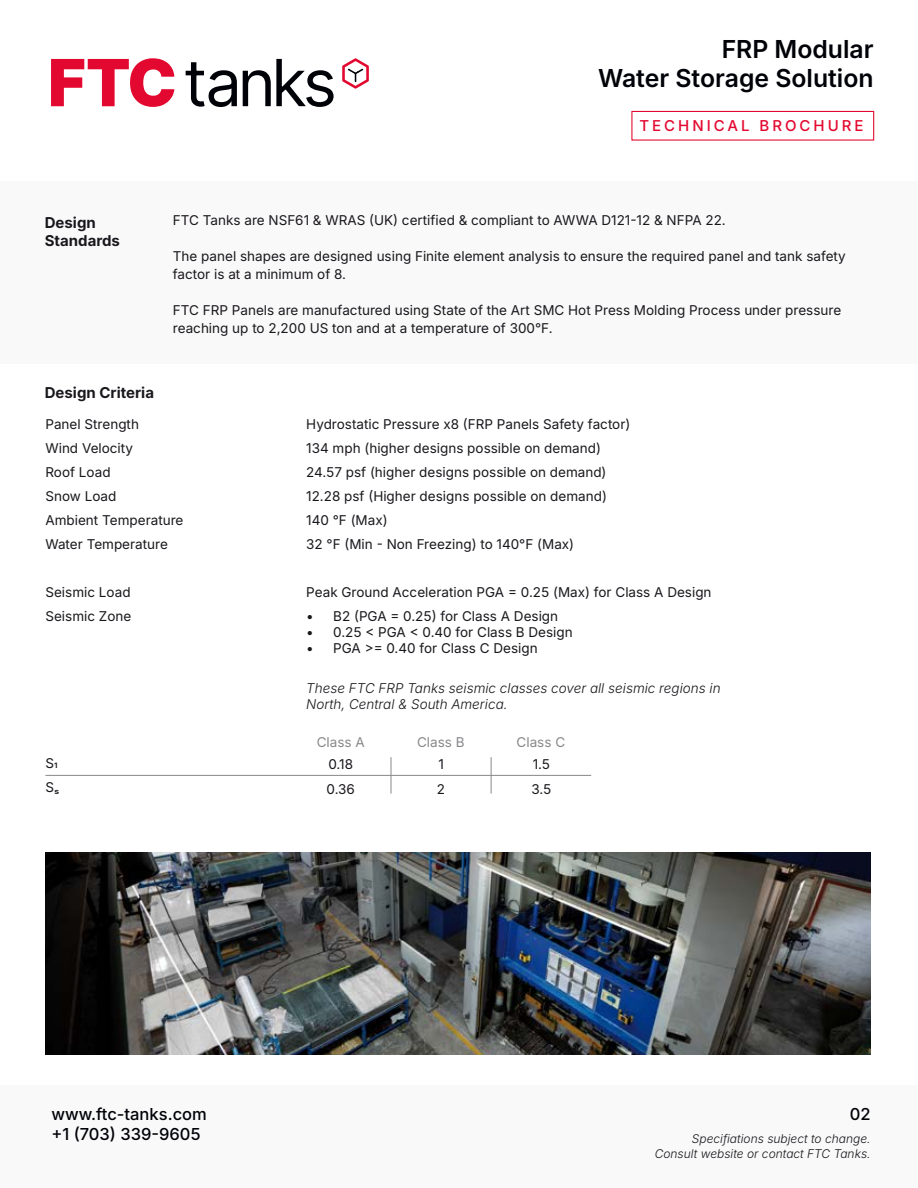
<style>
.page{position:relative;width:918px;height:1188px;background:#fff}
.page>*{position:absolute;margin:0;border:0;box-sizing:border-box;transform-origin:0 0}
.t1{font:600 24.75px/28.5px "Inter";color:#000207;text-align:right}
.t2{font:500 16.5px/19.8px "Inter";color:#000207}
.t3{font:700 15px/18px "Inter";color:#1a171c}
.t4{font:500 15px "Inter";letter-spacing:.2em;color:#e3082f}
.t5{font:13.5px/24px "Inter";color:#1a171c}
.t6{font:italic 300 13.5px/16.2px "Inter";color:#1a171c}
.t7{font:13.5px "Inter";color:#87888a}
.t8{font:italic 300 12px/15px "Inter";color:#1a171c;text-align:right}
</style>
<div class="page">
<div style="left:0;top:181px;width:918px;height:182px;background:#f9f9f9"></div>
<div style="left:0;top:1085px;width:918px;height:103px;background:#f9f9f9"></div>
<div style="left:631px;top:111px;width:243px;height:30px;border:1px solid #e3082f"></div>
<svg style="left:342px;top:58px;width:27px;height:31px"></svg>
<svg style="left:51px;top:58px;width:123px;height:49px"></svg>
<svg style="left:186px;top:62px;width:51px;height:45px"></svg>
<svg style="left:243px;top:59px;width:91px;height:48px"></svg>
<img style="left:45px;top:853px;width:826px;height:202px">
<hr style="left:391px;top:757px;width:1px;height:37px;background:#87888a">
<hr style="left:491px;top:757px;width:1px;height:37px;background:#87888a">
<hr style="left:45px;top:775px;width:546px;height:1px;background:#87888a">
<p class="t3" style="left:45px;top:213px;width:77px">Design<br>Standards</p>
<h1 class="t1" style="left:598px;top:34px;width:277px">FRP Modular<br>Water Storage Solution</h1>
<p class="t4" style="left:639px;top:114px;width:226px">TECHNICAL BROCHURE</p>
<p class="t5" style="left:173px;top:208px;width:555px">FTC Tanks are NSF61 &amp; WRAS (UK) certified &amp; compliant to AWWA D121-12 &amp; NFPA 22.</p>
<p class="t5" style="left:173px;top:247px;width:674px;line-height:18px">The panel shapes are designed using Finite element analysis to ensure the required panel and tank safety factor is at a minimum of 8.</p>
<p class="t5" style="left:173px;top:301px;width:670px;line-height:18px">FTC FRP Panels are manufactured using State of the Art SMC Hot Press Molding Process under pressure reaching up to 2,200 US ton and at a temperature of 300°F.</p>
<p class="t3" style="left:45px;top:383px;width:111px">Design Criteria</p>
<p class="t5" style="left:45px;top:411px;width:140px">Panel Strength<br>Wind Velocity<br>Roof Load<br>Snow Load<br>Ambient Temperature<br>Water Temperature</p>
<p class="t5" style="left:45px;top:579px;width:87px">Seismic Load<br>Seismic Zone</p>
<p class="t5" style="left:45px;top:750px;width:15px">S1<br>Ss</p>
<p class="t5" style="left:306px;top:411px;width:326px">Hydrostatic Pressure x8 (FRP Panels Safety factor)<br>134 mph (higher designs possible on demand)<br>24.57 psf (higher designs possible on demand)<br>12.28 psf (Higher designs possible on demand)<br>140 °F (Max)<br>32 °F (Min - Non Freezing) to 140°F (Max)</p>
<p class="t5" style="left:306px;top:579px;width:407px">Peak Ground Acceleration PGA = 0.25 (Max) for Class A Design</p>
<p class="t5" style="left:306px;top:603px;width:253px">• B2 (PGA = 0.25) for Class A Design</p>
<p class="t5" style="left:306px;top:619px;width:268px">• 0.25 &lt; PGA &lt; 0.40 for Class B Design</p>
<p class="t5" style="left:306px;top:636px;width:233px">• PGA &gt;= 0.40 for Class C Design</p>
<p class="t6" style="left:306px;top:679px;width:416px">These FTC FRP Tanks seismic classes cover all seismic regions in<br>North, Central &amp; South America.</p>
<p class="t7" style="left:317px;top:732px;width:50px">Class A</p>
<p class="t5" style="left:327px;top:751px;width:30px;line-height:24.6px">0.18<br>0.36</p>
<p class="t5" style="left:437px;top:751px;width:10px;line-height:24.6px">1<br>2</p>
<p class="t5" style="left:531px;top:751px;width:21px;line-height:24.6px">1.5<br>3.5</p>
<p class="t7" style="left:417px;top:732px;width:49px">Class B</p>
<p class="t7" style="left:517px;top:732px;width:50px">Class C</p>
<p class="t2" style="left:51px;top:1103px;width:157px">www.ftc-tanks.com +1 (703) 339-9605</p>
<p class="t2" style="left:850px;top:1103px;width:22px">02</p>
<p class="t8" style="left:655px;top:1131px;width:217px">Specifiations subject to change.<br>Consult website or contact FTC Tanks.</p>
</div>
